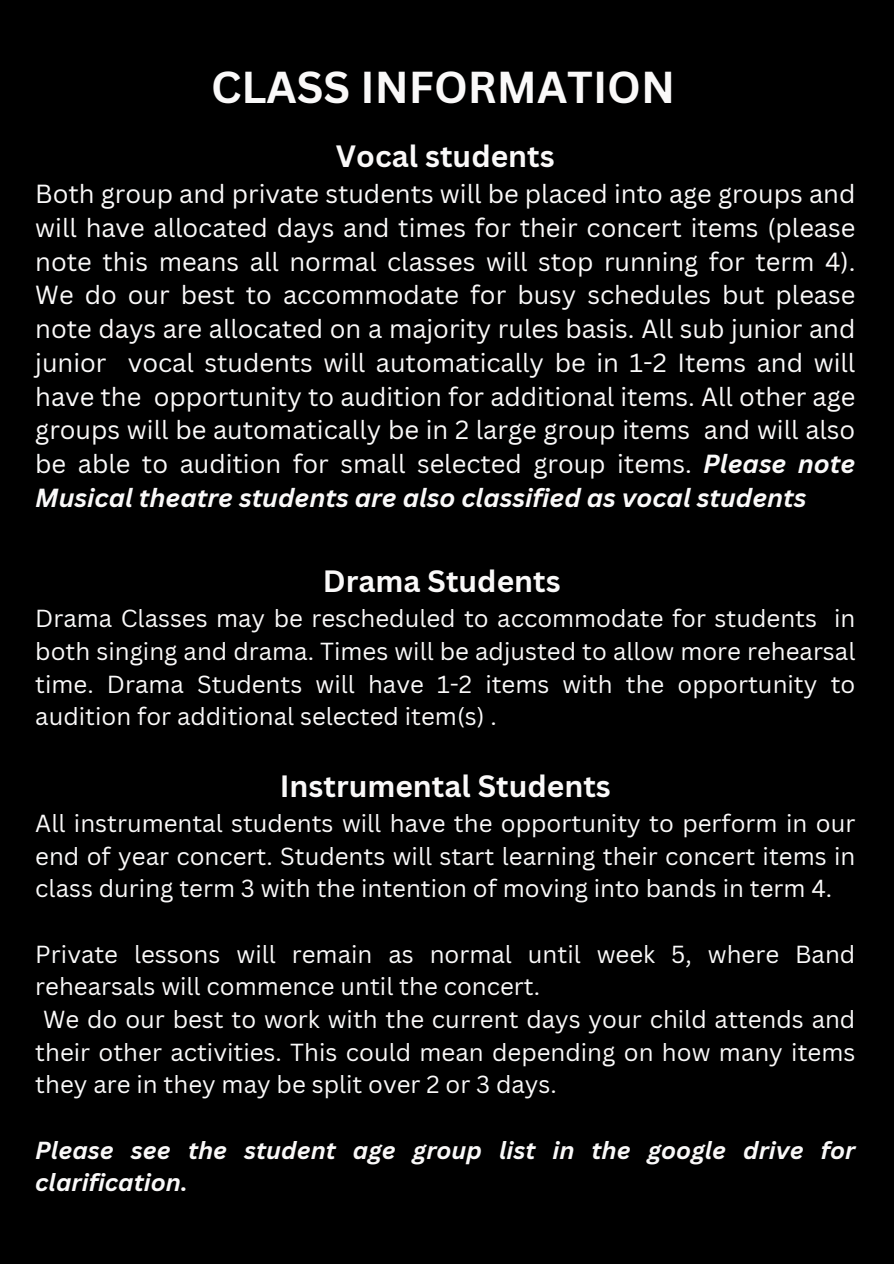
<style>
.page{position:relative;width:894px;height:1264px;background:#fff}
.page>*{position:absolute;margin:0;border:0;box-sizing:border-box;transform-origin:0 0}
.t1{font:700 43.5px "Canva Sans";color:#faf9f9}
.t2{font:700 30px "Canva Sans";color:#faf9f9}
.t3{font:25.5px/33.8px "Canva Sans";color:#faf9f9;text-align:justify}
.t4{font:24px/32.7px "Canva Sans";color:#faf9f9;text-align:justify}
.t5{font:italic 700 24px/32.7px "Canva Sans";color:#faf9f9}
.s1{font-weight:700;font-style:italic}
</style>
<div class="page">
<div style="left:0;top:0;width:893px;height:1263px;background:#000"></div>
<h1 class="t1" style="left:211px;top:56px;width:465px">CLASS INFORMATION</h1>
<h1 class="t2" style="left:336px;top:135px;width:220px">Vocal students</h1>
<p class="t3" style="left:35px;top:176px;width:821px">Both group and private students will be placed into age groups and will have allocated days and times for their concert items (please note this means all normal classes will stop running for term 4).<br>We do our best to accommodate for busy schedules but please note days are allocated on a majority rules basis. All sub junior and junior vocal students will automatically be in 1-2 Items and will have the opportunity to audition for additional items. All other age groups will be automatically be in 2 large group items and will also be able to audition for small selected group items. <span class="s1">Please note Musical theatre students are also classified as vocal students</span></p>
<p class="t2" style="left:323px;top:560px;width:239px">Drama Students</p>
<p class="t4" style="left:35px;top:601px;width:821px">Drama Classes may be rescheduled to accommodate for students in both singing and drama. Times will be adjusted to allow more rehearsal time. Drama Students will have 1-2 items with the opportunity to audition for additional selected item(s) .</p>
<p class="t2" style="left:280px;top:765px;width:332px">Instrumental Students</p>
<p class="t4" style="left:35px;top:806px;width:821px">All instrumental students will have the opportunity to perform in our end of year concert. Students will start learning their concert items in class during term 3 with the intention of moving into bands in term 4.</p>
<p class="t4" style="left:35px;top:937px;width:821px">Private lessons will remain as normal until week 5, where Band rehearsals will commence until the concert.</p>
<p class="t4" style="left:35px;top:1002px;width:821px;text-indent:8px">We do our best to work with the current days your child attends and their other activities. This could mean depending on how many items they are in they may be split over 2 or 3 days.</p>
<p class="t5" style="left:35px;top:1132px;width:821px">Please see the student age group list in the google drive for clarification.</p>
</div>
